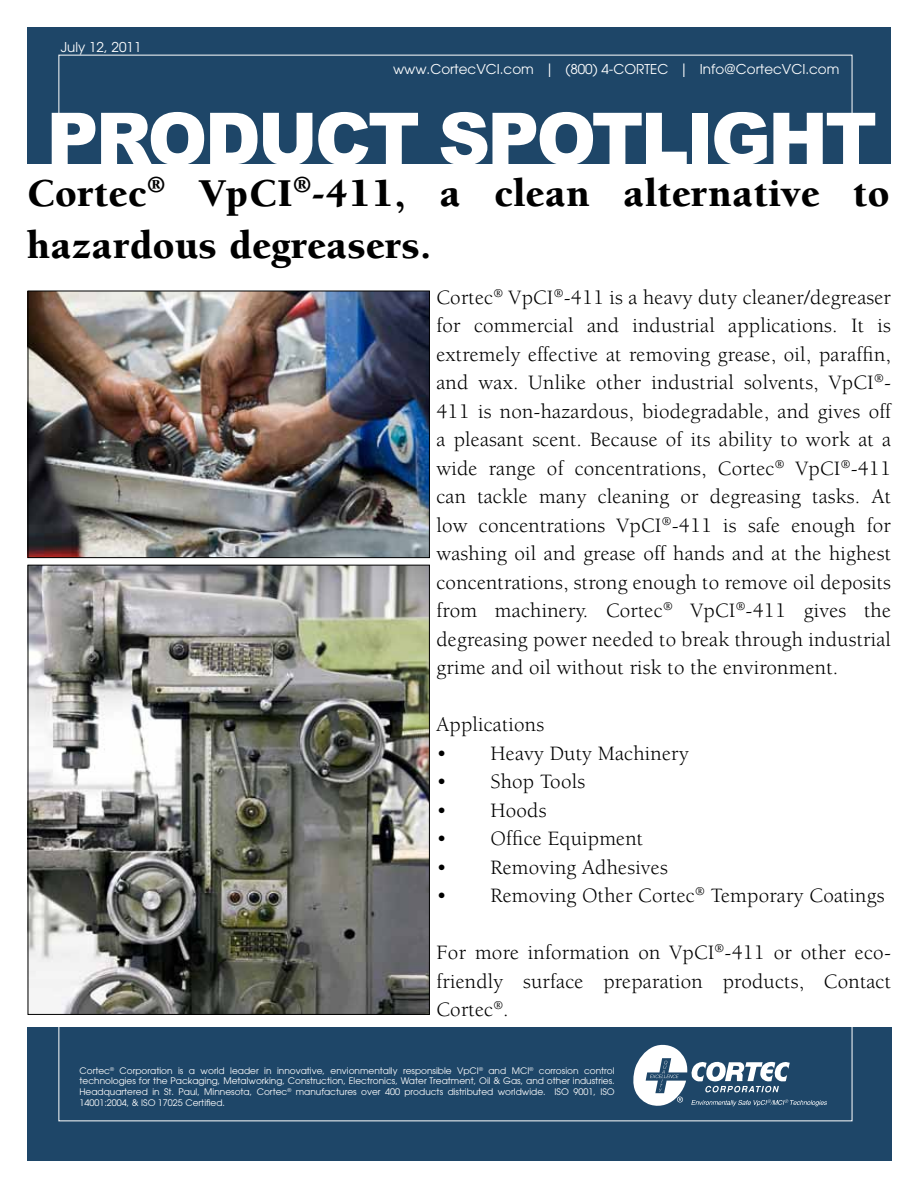
<style>
.page{position:relative;width:918px;height:1188px;background:#fff}
.page>*{position:absolute;margin:0;border:0;box-sizing:border-box;transform-origin:0 0}
.t1{font:900 72px "Arial";letter-spacing:-.04em;color:#fff}
.t2{font:900 40.5px/52.5px "Berkeley";letter-spacing:.01em;color:#000}
.t3{font:21px/28.5px "Berkeley";letter-spacing:.01em;color:#000;text-align:justify}
.t4{font:13.5px "Avant Garde";color:#fff}
.t5{font:9px/10.8px "Avant Garde";color:#fff;text-align:justify}
</style>
<div class="page">
<div style="left:27px;top:27px;width:864px;height:137px;background:#1e4668"></div>
<div style="left:28px;top:1028px;width:864px;height:133px;background:#1e4668"></div>
<svg style="left:633px;top:1044px;width:194px;height:63px"></svg>
<img style="left:30px;top:293px;width:398px;height:263px">
<div style="left:28px;top:291px;width:402px;height:267px;border:1px solid #000"></div>
<img style="left:30px;top:567px;width:398px;height:446px">
<p class="t4" style="left:61px;top:40px;width:82px">July 12, 2011</p>
<p class="t4" style="left:393px;top:61px;width:448px">www.CortecVCI.com | (800) 4-CORTEC | Info@CortecVCI.com</p>
<h1 class="t1" style="left:46px;top:86px;width:832px">PRODUCT SPOTLIGHT</h1>
<h2 class="t2" style="left:27px;top:168px;width:864px">Cortec<sup>®</sup> VpCI<sup>®</sup>-411, a clean alternative to hazardous degreasers.</h2>
<p class="t3" style="left:436px;top:283px;width:456px">Cortec<sup>®</sup> VpCI<sup>®</sup>-411 is a heavy duty cleaner/degreaser for commercial and industrial applications. It is extremely effective at removing grease, oil, paraffin, and wax. Unlike other industrial solvents, VpCI<sup>®</sup>- 411 is non-hazardous, biodegradable, and gives off a pleasant scent. Because of its ability to work at a wide range of concentrations, Cortec<sup>®</sup> VpCI<sup>®</sup>-411 can tackle many cleaning or degreasing tasks. At low concentrations VpCI<sup>®</sup>-411 is safe enough for washing oil and grease off hands and at the highest concentrations, strong enough to remove oil deposits from machinery. Cortec<sup>®</sup> VpCI<sup>®</sup>-411 gives the degreasing power needed to break through industrial grime and oil without risk to the environment.</p>
<p class="t3" style="left:436px;top:711px;width:109px">Applications</p>
<p class="t3" style="left:436px;top:739px;width:254px">• Heavy Duty Machinery</p>
<p class="t3" style="left:436px;top:768px;width:150px">• Shop Tools</p>
<p class="t3" style="left:436px;top:796px;width:112px">• Hoods</p>
<p class="t3" style="left:436px;top:825px;width:208px">• Office Equipment</p>
<p class="t3" style="left:436px;top:853px;width:233px">• Removing Adhesives</p>
<p class="t3" style="left:436px;top:882px;width:449px">• Removing Other Cortec<sup>®</sup> Temporary Coatings</p>
<p class="t3" style="left:437px;top:939px;width:456px">For more information on VpCI<sup>®</sup>-411 or other eco&shy;friendly surface preparation products, Contact Cortec<sup>®</sup>.</p>
<p class="t5" style="left:79px;top:1065px;width:537px">Cortec<sup>®</sup> Corporation is a world leader in innovative, envionmentally responsible VpCI<sup>®</sup> and MCI<sup>®</sup> corrosion control technologies for the Packaging, Metalworking, Construction, Electronics, Water Treatment, Oil &amp; Gas, and other industries.<br>Headquartered in St. Paul, Minnesota, Cortec<sup>®</sup> manufactures over 400 products distributed worldwide. ISO 9001, ISO 14001:2004, &amp; ISO 17025 Certified.</p>
</div>
